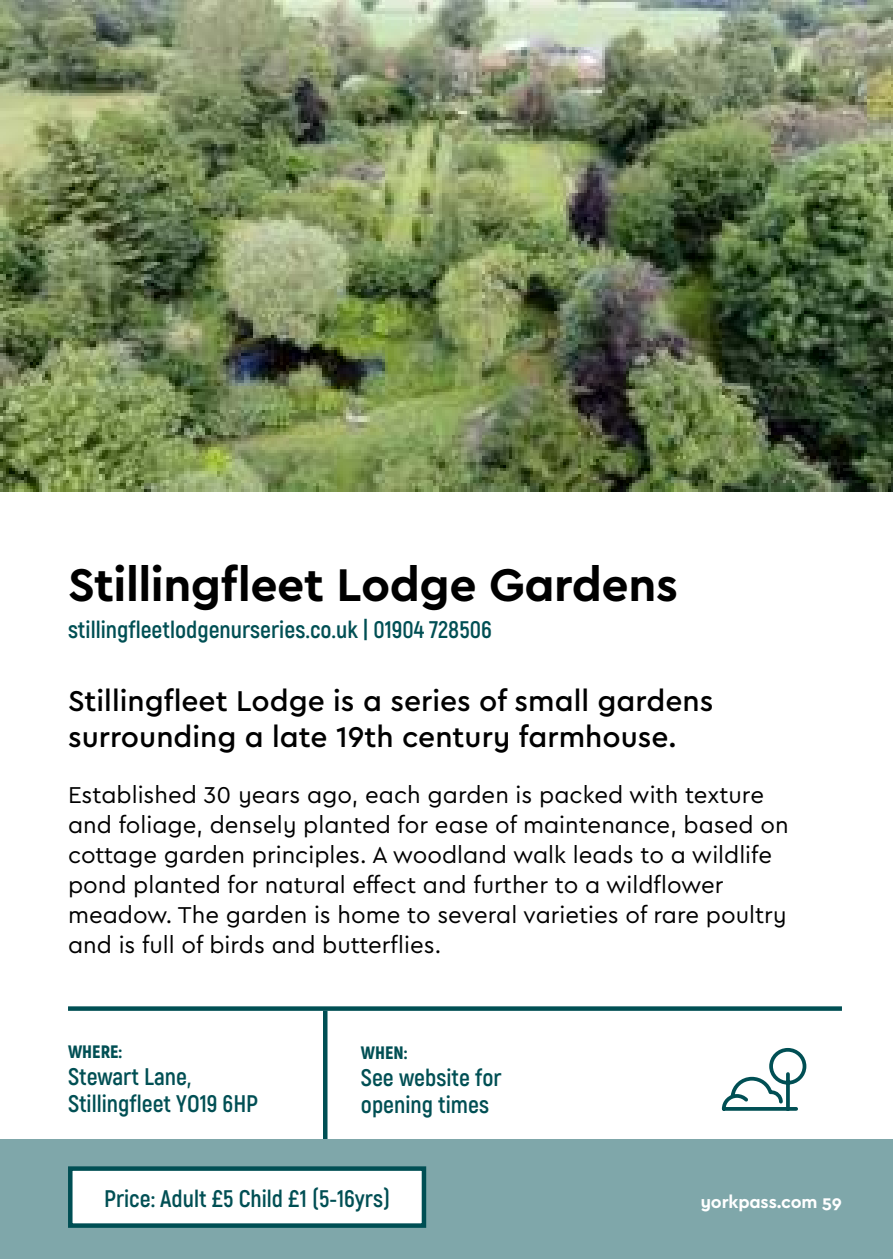
<style>
.page{position:relative;width:893px;height:1259px;background:#fff}
.page>*{position:absolute;margin:0;border:0;box-sizing:border-box;transform-origin:0 0}
.t1{font:700 48px "Cera PRO";letter-spacing:-.01em;color:#000}
.t2{font:500 30px/36px "Cera PRO";color:#000}
.t3{font:24px/30px "Cera PRO";color:#000}
.t4{font:700 24px/27px "Akrobat";color:#004f54}
.t5{font:700 18px "Cera PRO";letter-spacing:-.01em;color:#fff}
.t6{font:900 18px "Akrobat";color:#004f54}
</style>
<div class="page">
<div style="left:68px;top:1006px;width:774px;height:5px;background:#004f54"></div>
<hr style="left:323px;top:1011px;width:4px;height:129px;background:#004f54">
<div style="left:0;top:1140px;width:893px;height:119px;background:#7fa7aa"></div>
<img style="left:0;top:0;width:893px;height:491px">
<div style="left:70px;top:1168px;width:354px;height:57px;background:#fff"></div>
<div style="left:68px;top:1166px;width:358px;height:61px;border:5px solid #004f54"></div>
<svg style="left:721px;top:1048px;width:86px;height:63px"></svg>
<h1 class="t1" style="left:68px;top:565px;width:611px">Stillingfleet Lodge Gardens</h1>
<p class="t4" style="left:68px;top:617px;width:425px">stillingfleetlodgenurseries.co.uk | 01904 728506</p>
<p class="t2" style="left:68px;top:685px;width:647px">Stillingfleet Lodge is a series of small gardens surrounding a late 19th century farmhouse.</p>
<p class="t3" style="left:68px;top:781px;width:722px">Established 30 years ago, each garden is packed with texture and foliage, densely planted for ease of maintenance, based on cottage garden principles. A woodland walk leads to a wildlife pond planted for natural effect and further to a wildflower meadow. The garden is home to several varieties of rare poultry and is full of birds and butterflies.</p>
<p class="t6" style="left:68px;top:1043px;width:55px">WHERE:</p>
<p class="t4" style="left:68px;top:1064px;width:192px">Stewart Lane,<br>Stillingfleet YO19 6HP</p>
<p class="t6" style="left:361px;top:1044px;width:48px">WHEN:</p>
<p class="t4" style="left:361px;top:1064px;width:142px">See website for opening times</p>
<p class="t4" style="left:104px;top:1186px;width:287px">Price: Adult £5 Child £1 (5-16yrs)</p>
<p class="t5" style="left:700px;top:1194px;width:143px">yorkpass.com 59</p>
</div>
